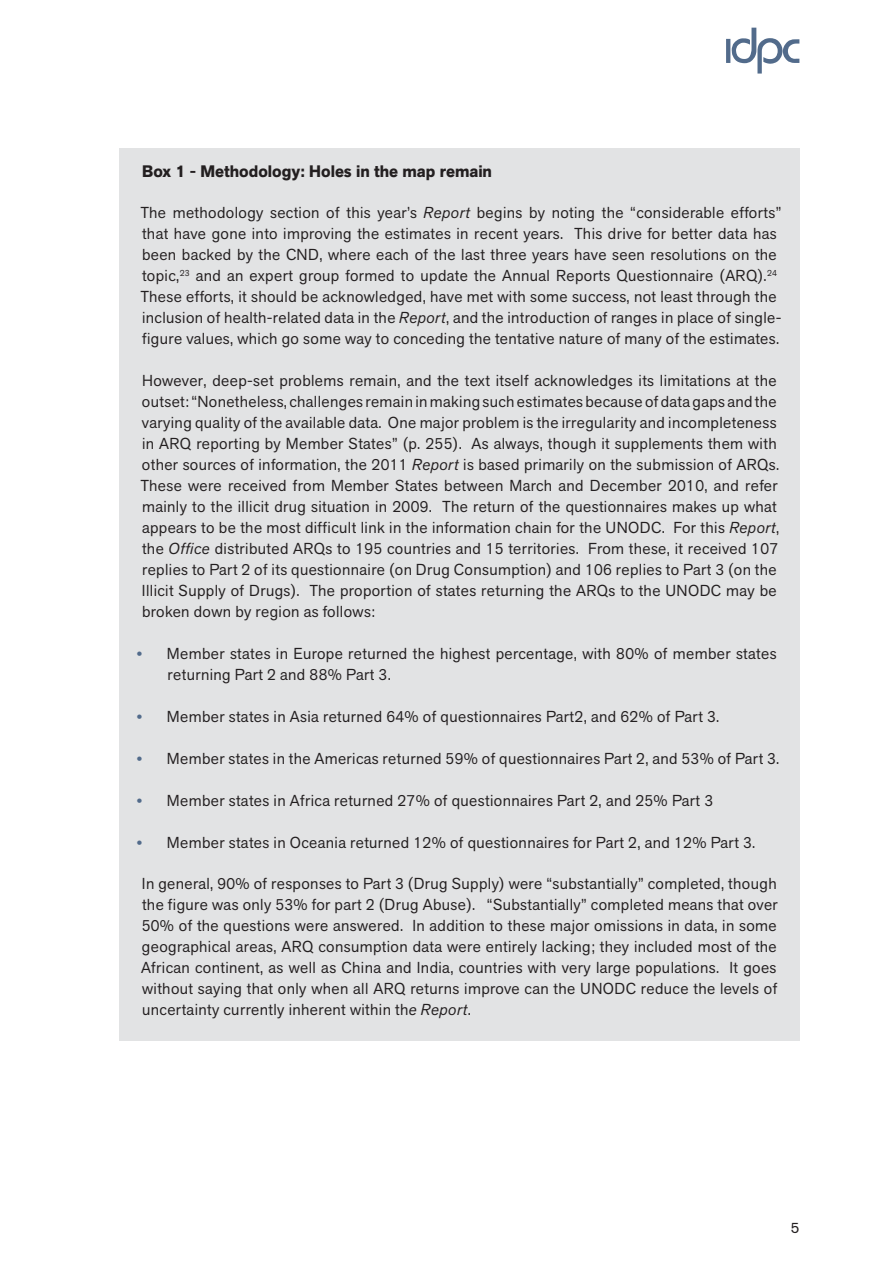
<style>
.page{position:relative;width:893px;height:1263px;background:#fff}
.page>*{position:absolute;margin:0;border:0;box-sizing:border-box;transform-origin:0 0}
.t1{font:700 16.5px "Akzid Grtsk Next";color:#231f20}
.IDPC_Body_Para{font:15.75px/21px "Akzid Grtsk Next";letter-spacing:.025em;color:#231f20}
.IDPC_non-headed_inde{font:15.75px/21px "Akzid Grtsk Next";letter-spacing:.025em;color:#231f20}
.t2{font:15px "Akzidenz Grotesk BE";color:#231f20}
.s1{font-style:italic}
.s2{font-family:"Adobe Garamond Pro";color:#526b8b}
</style>
<div class="page">
<svg style="left:726px;top:28px;width:73px;height:46px"></svg>
<div style="left:119px;top:149px;width:680px;height:892px;background:#e2e3e4"></div>
<p class="t1" style="left:142px;top:161px;width:351px">Box 1 - Methodology: Holes in the map remain</p>
<p class="IDPC_Body_Para" style="left:140px;top:202px;width:642px">The methodology section of this year’s <span class="s1">Report</span> begins by noting the “considerable efforts” that have gone into improving the estimates in recent years. This drive for better data has been backed by the CND, where each of the last three years have seen resolutions on the topic,<sup>23</sup> and an expert group formed to update the Annual Reports Questionnaire (ARQ).<sup>24<br></sup>These efforts, it should be acknowledged, have met with some success, not least through the inclusion of health-related data in the <span class="s1">Report</span>, and the introduction of ranges in place of single&shy;figure values, which go some way to conceding the tentative nature of many of the estimates.</p>
<p class="IDPC_Body_Para" style="left:140px;top:370px;width:640px">However, deep-set problems remain, and the text itself acknowledges its limitations at the outset: “Nonetheless, challenges remain in making such estimates because of data gaps and the varying quality of the available data. One major problem is the irregularity and incompleteness in ARQ reporting by Member States” (p. 255). As always, though it supplements them with other sources of information, the 2011 <span class="s1">Report</span> is based primarily on the submission of ARQs.<br>These were received from Member States between March and December 2010, and refer mainly to the illicit drug situation in 2009. The return of the questionnaires makes up what appears to be the most difficult link in the information chain for the UNODC. For this <span class="s1">Report</span>, the <span class="s1">Office</span> distributed ARQs to 195 countries and 15 territories. From these, it received 107 replies to Part 2 of its questionnaire (on Drug Consumption) and 106 replies to Part 3 (on the Illicit Supply of Drugs). The proportion of states returning the ARQs to the UNODC may be broken down by region as follows:</p>
<p class="IDPC_non-headed_inde" style="left:168px;top:643px;width:610px;text-indent:-31px"><span class="s2">•</span> Member states in Europe returned the highest percentage, with 80% of member states returning Part 2 and 88% Part 3.</p>
<p class="IDPC_non-headed_inde" style="left:137px;top:706px;width:584px"><span class="s2">•</span> Member states in Asia returned 64% of questionnaires Part2, and 62% of Part 3.</p>
<p class="IDPC_non-headed_inde" style="left:137px;top:748px;width:644px"><span class="s2">•</span> Member states in the Americas returned 59% of questionnaires Part 2, and 53% of Part 3.</p>
<p class="IDPC_non-headed_inde" style="left:137px;top:790px;width:578px"><span class="s2">•</span> Member states in Africa returned 27% of questionnaires Part 2, and 25% Part 3</p>
<p class="IDPC_non-headed_inde" style="left:137px;top:832px;width:620px"><span class="s2">•</span> Member states in Oceania returned 12% of questionnaires for Part 2, and 12% Part 3.</p>
<p class="IDPC_Body_Para" style="left:141px;top:873px;width:638px;text-align:justify">In general, 90% of responses to Part 3 (Drug Supply) were “substantially” completed, though the figure was only 53% for part 2 (Drug Abuse). “Substantially” completed means that over 50% of the questions were answered. In addition to these major omissions in data, in some geographical areas, ARQ consumption data were entirely lacking; they included most of the African continent, as well as China and India, countries with very large populations. It goes without saying that only when all ARQ returns improve can the UNODC reduce the levels of uncertainty currently inherent within th<span class="s1">e Report</span>.</p>
<p class="t2" style="left:791px;top:1219px;width:10px">5</p>
</div>
